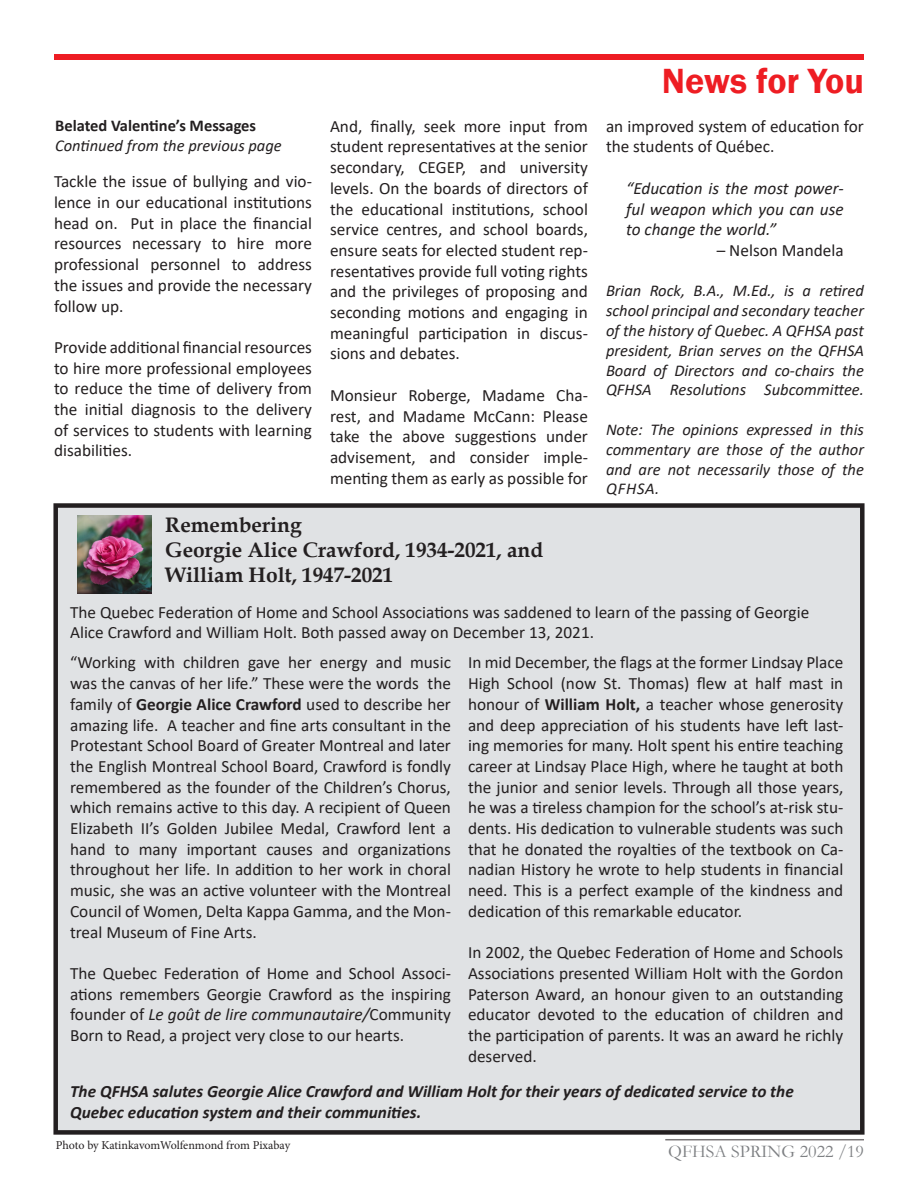
<style>
.page{position:relative;width:918px;height:1188px;background:#fff}
.page>*{position:absolute;margin:0;border:0;box-sizing:border-box;transform-origin:0 0}
.t1{font:600 36px "Franklin Gothic";color:#ee1d23}
.t2{font:700 21px "Book Antiqua";color:#231f20}
.t3{font:18px "Garamond";color:#7e8083}
.t4{font:17.25px/20.7px "Calibri";color:#231f20;text-align:justify}
.t5{font:italic 700 17.25px/20.7px "Calibri";color:#231f20}
.t6{font:italic 17.25px/20.7px "Calibri";color:#231f20;text-align:justify}
.t7{font:italic 16.5px/19.8px "Calibri";color:#231f20;text-align:justify}
.t8{font:700 16.5px "Calibri";color:#231f20}
.t9{font:12px "Minion Pro";letter-spacing:-.005em;color:#231f20}
.s1{font-weight:700}
.s2{font-style:italic}
</style>
<div class="page">
<hr style="left:665px;top:1139px;width:199px;height:1px;background:#231f20">
<div style="left:54px;top:54px;width:810px;height:5px;background:#ee1d23"></div>
<div style="left:56px;top:506px;width:806px;height:626px;background:#e0e2e4"></div>
<div style="left:53px;top:503px;width:812px;height:632px;border:4px solid #231f20"></div>
<img style="left:77px;top:515px;width:75px;height:79px">
<p class="t8" style="left:55px;top:114px;width:203px">Belated Valentine’s Messages</p>
<p class="t7" style="left:55px;top:135px;width:228px">Continued from the previous page</p>
<p class="t4" style="left:54px;top:171px;width:260px">Tackle the issue of bullying and vio&shy;lence in our educational institutions head on. Put in place the financial resources necessary to hire more professional personnel to address the issues and provide the necessary follow up.</p>
<p class="t4" style="left:54px;top:336px;width:260px">Provide additional financial resources to hire more professional employees to reduce the time of delivery from the initial diagnosis to the delivery of services to students with learning disabilities.</p>
<p class="t4" style="left:330px;top:115px;width:260px">And, finally, seek more input from student representatives at the senior secondary, CEGEP, and university levels. On the boards of directors of the educational institutions, school service centres, and school boards, ensure seats for elected student rep&shy;resentatives provide full voting rights and the privileges of proposing and seconding motions and engaging in meaningful participation in discus&shy;sions and debates.</p>
<p class="t4" style="left:330px;top:384px;width:260px">Monsieur Roberge, Madame Cha&shy;rest, and Madame McCann: Please take the above suggestions under advisement, and consider imple&shy;menting them as early as possible for</p>
<p class="t2" style="left:165px;top:511px;width:138px">Remembering</p>
<p class="t2" style="left:165px;top:536px;width:379px">Georgie Alice Crawford, 1934-2021, and</p>
<p class="t2" style="left:165px;top:561px;width:230px">William Holt, 1947-2021</p>
<p class="t1" style="left:662px;top:59px;width:204px">News for You</p>
<p class="t4" style="left:606px;top:115px;width:260px">an improved system of education for the students of Québec.</p>
<p class="t6" style="left:626px;top:177px;width:219px">“Education is the most power&shy;ful weapon which you can use to change the world.”</p>
<p class="t4" style="left:717px;top:239px;width:128px">– Nelson Mandela</p>
<p class="t7" style="left:606px;top:280px;width:260px">Brian Rock, B.A., M.Ed., is a retired school principal and secondary teacher of the history of Quebec. A QFHSA past president, Brian serves on the QFHSA Board of Directors and co-chairs the QFHSA Resolutions Subcommittee.</p>
<p class="t7" style="left:606px;top:419px;width:260px">Note: The opinions expressed in this commentary are those of the author and are not necessarily those of the QFHSA.</p>
<p class="t4" style="left:70px;top:601px;width:741px">The Quebec Federation of Home and School Associations was saddened to learn of the passing of Georgie<br>Alice Crawford and William Holt. Both passed away on December 13, 2021.</p>
<p class="t4" style="left:70px;top:652px;width:382px">“Working with children gave her energy and music was the canvas of her life.” These were the words the family of <span class="s1">Georgie Alice Crawford</span> used to describe her amazing life. A teacher and fine arts consultant in the Protestant School Board of Greater Montreal and later the English Montreal School Board, Crawford is fondly remembered as the founder of the Children’s Chorus, which remains active to this day. A recipient of Queen Elizabeth II’s Golden Jubilee Medal, Crawford lent a hand to many important causes and organizations throughout her life. In addition to her work in choral music, she was an active volunteer with the Montreal Council of Women, Delta Kappa Gamma, and the Mon&shy;treal Museum of Fine Arts.</p>
<p class="t4" style="left:70px;top:962px;width:382px">The Quebec Federation of Home and School Associ&shy;ations remembers Georgie Crawford as the inspiring founder of <span class="s2">Le goût de lire communautaire/</span>Community Born to Read, a project very close to our hearts.</p>
<p class="t4" style="left:468px;top:652px;width:377px">In mid December, the flags at the former Lindsay Place High School (now St. Thomas) flew at half mast in honour of <span class="s1">William Holt,</span> a teacher whose generosity and deep appreciation of his students have left last&shy;ing memories for many. Holt spent his entire teaching career at Lindsay Place High, where he taught at both the junior and senior levels. Through all those years, he was a tireless champion for the school’s at-risk stu&shy;dents. His dedication to vulnerable students was such that he donated the royalties of the textbook on Ca&shy;nadian History he wrote to help students in financial need. This is a perfect example of the kindness and dedication of this remarkable educator.</p>
<p class="t4" style="left:468px;top:942px;width:377px">In 2002, the Quebec Federation of Home and Schools Associations presented William Holt with the Gordon Paterson Award, an honour given to an outstanding educator devoted to the education of children and the participation of parents. It was an award he richly deserved.</p>
<p class="t5" style="left:70px;top:1081px;width:725px">The QFHSA salutes Georgie Alice Crawford and William Holt for their years of dedicated service to the<br>Quebec education system and their communities.</p>
<p class="t9" style="left:56px;top:1137px;width:236px">Photo by KatinkavomWolfenmond from Pixabay</p>
<p class="t3" style="left:668px;top:1139px;width:197px">QFHSA SPRING 2022 /19</p>
</div>
